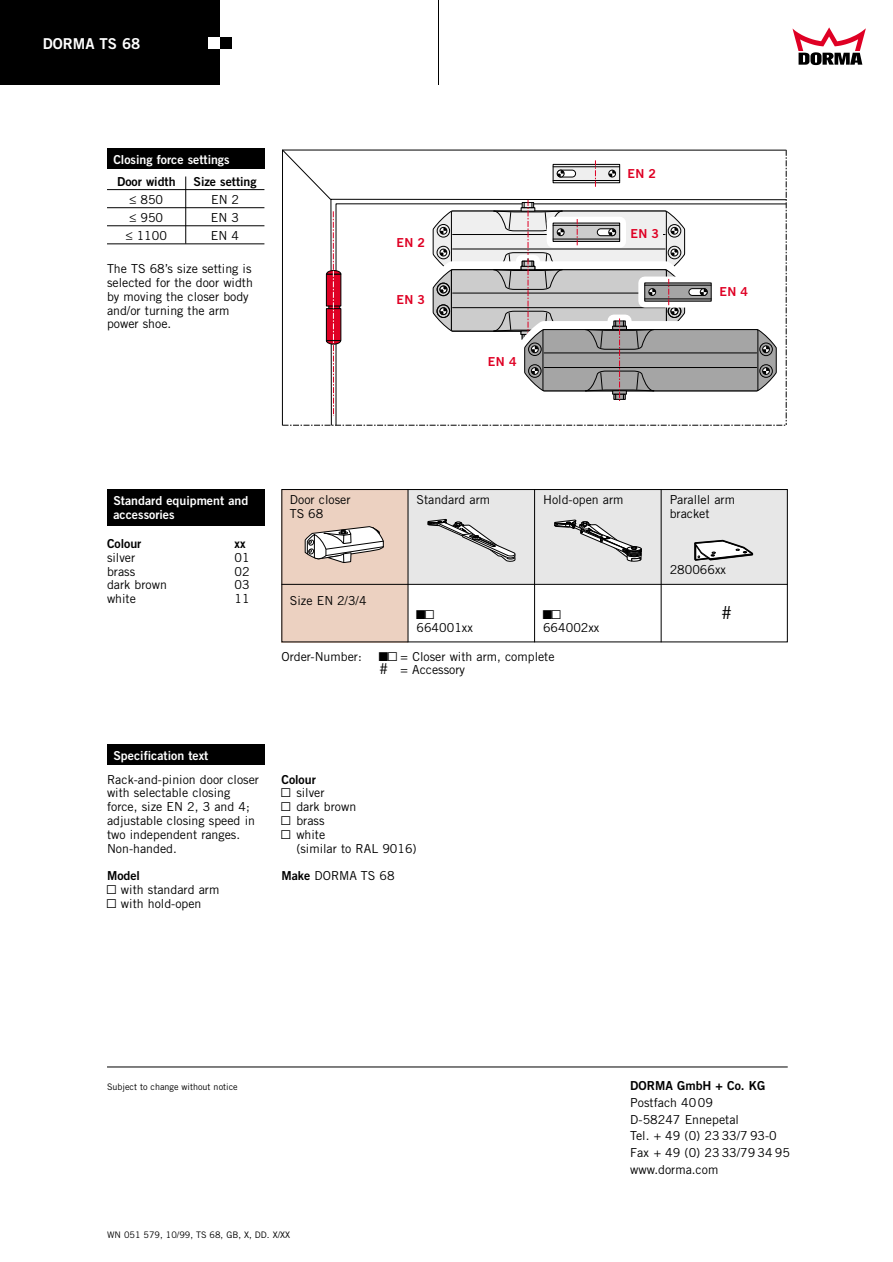
<style>
.page{position:relative;width:893px;height:1262px;background:#fff}
.page>*{position:absolute;margin:0;border:0;box-sizing:border-box;transform-origin:0 0}
.t1{font:18px "Trade Gothic";color:#000}
.t2{font:15px "Trade Gothic Bold Two";color:#fff}
.t3{font:12.3px/13.8px "Trade Gothic";color:#000}
.t4{font:12.3px/14.2px "Trade Gothic Bold Two";color:#fff}
.t5{font:12.3px "Trade Gothic Bold Two";color:#000}
.t6{font:12.3px "Trade Gothic Bold Two";letter-spacing:.03em;color:#df0024}
.t7{font:12.3px "AG Figures+Pi BQ";color:#000}
.t8{font:9px "Trade Gothic";color:#000}
.s1{font-family:"AG Figures+Pi BQ"}
.s2{font-size:15px}
.s3{font-family:"Trade Gothic Bold Two"}
</style>
<div class="page">
<svg style="left:792px;top:27px;width:73px;height:38px"></svg>
<div style="left:0;top:0;width:220px;height:85px;background:#000"></div>
<div style="left:220px;top:37px;width:11px;height:11px;background:#000"></div>
<div style="left:208px;top:37px;width:12px;height:11px;background:#fff"></div>
<hr style="left:107px;top:1066px;width:680px;height:1px;background:#000">
<div style="left:107px;top:149px;width:157px;height:20px;background:#000"></div>
<hr style="left:107px;top:189px;width:157px;height:1px;background:#000">
<hr style="left:107px;top:207px;width:157px;height:1px;background:#000">
<hr style="left:107px;top:225px;width:157px;height:1px;background:#000">
<hr style="left:107px;top:244px;width:157px;height:1px;background:#000">
<div style="left:107px;top:489px;width:157px;height:37px;background:#000"></div>
<div style="left:107px;top:744px;width:157px;height:20px;background:#000"></div>
<hr style="left:185px;top:176px;width:1px;height:68px;background:#000">
<svg style="left:282px;top:149px;width:504px;height:277px"></svg>
<div style="left:401px;top:489px;width:386px;height:94px;background:#e7e7e7"></div>
<div style="left:281px;top:489px;width:127px;height:153px;background:#ecd1c1"></div>
<div style="left:281px;top:489px;width:506px;height:153px;border:1px solid #000"></div>
<hr style="left:407px;top:489px;width:1px;height:153px;background:#000">
<hr style="left:534px;top:489px;width:1px;height:153px;background:#000">
<hr style="left:660px;top:489px;width:1px;height:153px;background:#000">
<svg style="left:304px;top:526px;width:80px;height:37px"></svg>
<svg style="left:427px;top:519px;width:89px;height:43px"></svg>
<svg style="left:554px;top:519px;width:88px;height:43px"></svg>
<svg style="left:694px;top:539px;width:60px;height:22px"></svg>
<hr style="left:281px;top:584px;width:506px;height:1px;background:#000">
<p class="t2" style="left:43px;top:38px;width:99px">DORMA TS 68</p>
<p class="t4" style="left:113px;top:154px;width:118px">Closing force settings</p>
<p class="t5" style="left:117px;top:177px;width:60px">Door width</p>
<p class="t5" style="left:193px;top:177px;width:65px">Size setting</p>
<p class="t3" style="left:129px;top:194px;width:35px">≤ 850</p>
<p class="t3" style="left:211px;top:194px;width:29px">EN 2</p>
<p class="t3" style="left:129px;top:212px;width:35px">≤ 950</p>
<p class="t3" style="left:211px;top:212px;width:30px">EN 3</p>
<p class="t3" style="left:126px;top:230px;width:43px">≤ 1100</p>
<p class="t3" style="left:211px;top:230px;width:30px">EN 4</p>
<p class="t3" style="left:107px;top:263px;width:147px">The TS 68’s size setting is selected for the door width by moving the closer body and/or turning the arm power shoe.</p>
<p class="t6" style="left:396px;top:238px;width:30px">EN 2</p>
<p class="t6" style="left:396px;top:295px;width:30px">EN 3</p>
<p class="t6" style="left:488px;top:357px;width:30px">EN 4</p>
<p class="t6" style="left:627px;top:169px;width:30px">EN 2</p>
<p class="t6" style="left:630px;top:229px;width:30px">EN 3</p>
<p class="t6" style="left:719px;top:287px;width:30px">EN 4</p>
<p class="t4" style="left:113px;top:494px;width:136px">Standard equipment and accessories</p>
<p class="t5" style="left:107px;top:539px;width:36px">Colour</p>
<p class="t5" style="left:235px;top:539px;width:12px">xx</p>
<p class="t3" style="left:107px;top:551px;width:30px">silver</p>
<p class="t3" style="left:235px;top:551px;width:17px">01</p>
<p class="t3" style="left:107px;top:565px;width:30px">brass</p>
<p class="t3" style="left:235px;top:565px;width:17px">02</p>
<p class="t3" style="left:107px;top:579px;width:61px">dark brown</p>
<p class="t3" style="left:235px;top:579px;width:17px">03</p>
<p class="t3" style="left:107px;top:593px;width:30px">white</p>
<p class="t3" style="left:235px;top:593px;width:17px">11</p>
<p class="t3" style="left:290px;top:494px;width:62px">Door closer</p>
<p class="t3" style="left:416px;top:494px;width:75px">Standard arm</p>
<p class="t3" style="left:543px;top:494px;width:82px">Hold-open arm</p>
<p class="t3" style="left:669px;top:494px;width:67px">Parallel arm</p>
<p class="t3" style="left:290px;top:508px;width:35px">TS 68</p>
<p class="t3" style="left:669px;top:508px;width:41px">bracket</p>
<p class="t3" style="left:290px;top:594px;width:78px">Size EN 2/3/4</p>
<p class="t3" style="left:669px;top:564px;width:58px">280066xx</p>
<p class="t7" style="left:416px;top:607px;width:19px">yY</p>
<p class="t7" style="left:543px;top:607px;width:19px">yY</p>
<h1 class="t1" style="left:721px;top:605px;width:12px">#</h1>
<p class="t3" style="left:416px;top:622px;width:58px">664001xx</p>
<p class="t3" style="left:543px;top:622px;width:58px">664002xx</p>
<p class="t3" style="left:281px;top:650px;width:82px">Order-Number:</p>
<p class="t3" style="left:379px;top:650px;width:177px"><span class="s1">yY</span> = Closer with arm, complete <span class="s2">#</span> = Accessory</p>
<p class="t4" style="left:113px;top:749px;width:96px">Specification text</p>
<p class="t3" style="left:107px;top:773px;width:153px">Rack-and-pinion door closer with selectable closing force, size EN 2, 3 and 4; adjustable closing speed in two independent ranges.<br>Non-handed.</p>
<p class="t5" style="left:107px;top:871px;width:34px">Model</p>
<p class="t3" style="left:107px;top:884px;width:114px"><span class="s1">Y</span> with standard arm<br><span class="s1">Y</span> with hold-open</p>
<p class="t5" style="left:281px;top:774px;width:36px">Colour</p>
<p class="t3" style="left:281px;top:787px;width:76px"><span class="s1">Y</span> silver<br><span class="s1">Y</span> dark brown<br><span class="s1">Y</span> brass<br><span class="s1">Y</span> white</p>
<p class="t3" style="left:296px;top:842px;width:122px">(similar to RAL 9016)</p>
<p class="t3" style="left:281px;top:870px;width:115px"><span class="s3">Make</span> DORMA TS 68</p>
<p class="t8" style="left:107px;top:1083px;width:132px">Subject to change without notice</p>
<p class="t5" style="left:630px;top:1080px;width:137px">DORMA GmbH + Co. KG</p>
<p class="t3" style="left:630px;top:1095px;width:161px;line-height:16.8px">Postfach 4009<br>D-58247 Ennepetal<br>Tel. + 49 (0) 23 33/7 93-0<br>Fax + 49 (0) 23 33/79 34 95 www.dorma.com</p>
<p class="t8" style="left:107px;top:1231px;width:185px">WN 051 579, 10/99, TS 68, GB, X, DD. X/XX</p>
</div>
